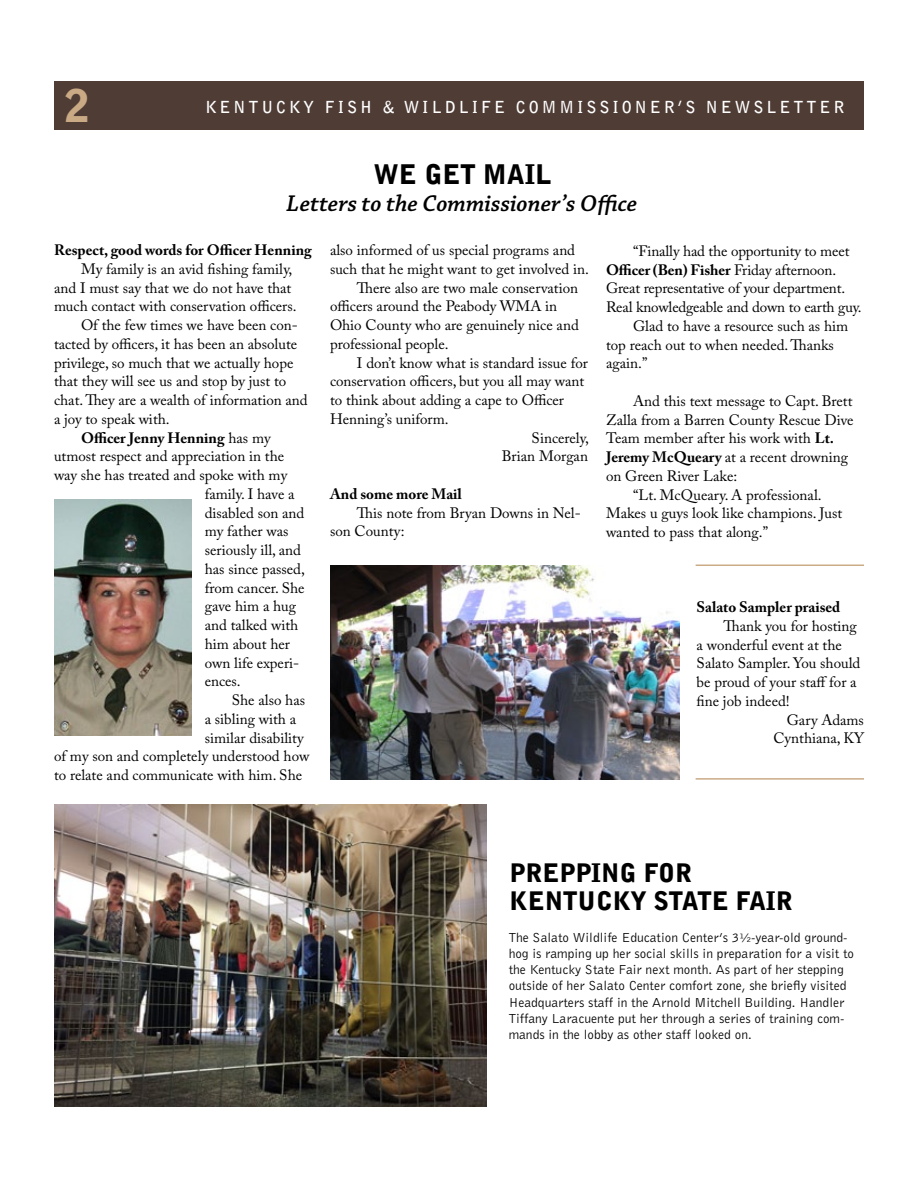
<style>
.page{position:relative;width:918px;height:1188px;background:#fff}
.page>*{position:absolute;margin:0;border:0;box-sizing:border-box;transform-origin:0 0}
.t1{font:900 45px "Bell Gothic Std";color:#caaa85}
.t2{font:900 27px "Bell Gothic BT";color:#000}
.t3{font:900 25.5px/28.5px "Bell Gothic BT";color:#000}
.t4{font:italic 600 24px "Chaparral Pro";color:#000}
.t5{font:700 16.5px "Bell Gothic Std";letter-spacing:.18em;color:#fff}
.t6{font:15px/18.8px "Adobe Caslon Pro";color:#000}
.t7{font:700 15px "Adobe Caslon Pro";color:#000}
.t8{font:13.5px/16.2px "Bell Gothic BT";color:#000}
.s1{font-weight:400}
.s2{font-weight:700}
</style>
<div class="page">
<div style="left:54px;top:81px;width:810px;height:48px;background:#4f3c35"></div>
<img style="left:330px;top:565px;width:350px;height:215px">
<img style="left:54px;top:500px;width:137px;height:236px">
<hr style="left:696px;top:565px;width:168px;height:1px;background:#cbaa86">
<hr style="left:696px;top:778px;width:168px;height:2px;background:#cbaa86">
<img style="left:54px;top:804px;width:433px;height:303px">
<h1 class="t1" style="left:65px;top:80px;width:27px">2</h1>
<p class="t5" style="left:206px;top:97px;width:640px">KENTUCKY FISH &amp; WILDLIFE COMMISSIONER’S NEWSLETTER</p>
<h2 class="t2" style="left:373px;top:157px;width:179px">WE GET MAIL</h2>
<h3 class="t4" style="left:287px;top:190px;width:352px">Letters to the Commissioner’s Office</h3>
<p class="t7" style="left:54px;top:241px;width:259px">Respect, good words for Officer Henning</p>
<p class="t6" style="left:81px;top:259px;width:213px">My family is an avid fishing family,</p>
<p class="t6" style="left:54px;top:278px;width:239px">and I must say that we do not have that</p>
<p class="t6" style="left:54px;top:297px;width:244px">much contact with conservation officers.</p>
<p class="t6" style="left:81px;top:316px;width:218px">Of the few times we have been con-</p>
<p class="t6" style="left:54px;top:334px;width:245px">tacted by officers, it has been an absolute</p>
<p class="t6" style="left:54px;top:353px;width:241px">privilege, so much that we actually hope</p>
<p class="t6" style="left:54px;top:372px;width:234px">that they will see us and stop by just to</p>
<p class="t6" style="left:54px;top:391px;width:255px">chat. They are a wealth of information and</p>
<p class="t6" style="left:54px;top:409px;width:117px">a joy to speak with.</p>
<p class="t7" style="left:81px;top:429px;width:191px">Officer Jenny Henning <span class="s1">has my</span></p>
<p class="t6" style="left:54px;top:447px;width:232px">utmost respect and appreciation in the</p>
<p class="t6" style="left:54px;top:466px;width:235px">way she has treated and spoke with my</p>
<p class="t6" style="left:205px;top:484px;width:91px">family. I have a</p>
<p class="t6" style="left:205px;top:503px;width:101px">disabled son and</p>
<p class="t6" style="left:205px;top:522px;width:85px">my father was</p>
<p class="t6" style="left:205px;top:541px;width:98px">seriously ill, and</p>
<p class="t6" style="left:205px;top:559px;width:102px">has since passed,</p>
<p class="t6" style="left:205px;top:578px;width:101px">from cancer. She</p>
<p class="t6" style="left:205px;top:597px;width:93px">gave him a hug</p>
<p class="t6" style="left:205px;top:616px;width:95px">and talked with</p>
<p class="t6" style="left:205px;top:634px;width:87px">him about her</p>
<p class="t6" style="left:205px;top:653px;width:96px">own life experi-</p>
<p class="t6" style="left:205px;top:672px;width:38px">ences.</p>
<p class="t6" style="left:232px;top:691px;width:75px">She also has</p>
<p class="t6" style="left:205px;top:709px;width:93px">a sibling with a</p>
<p class="t6" style="left:205px;top:728px;width:101px">similar disability</p>
<p class="t6" style="left:54px;top:747px;width:257px">of my son and completely understood how</p>
<p class="t6" style="left:54px;top:766px;width:250px">to relate and communicate with him. She</p>
<p class="t6" style="left:330px;top:241px;width:247px">also informed of us special programs and</p>
<p class="t6" style="left:330px;top:259px;width:260px">such that he might want to get involved in.</p>
<p class="t6" style="left:357px;top:278px;width:223px">There also are two male conservation</p>
<p class="t6" style="left:330px;top:297px;width:229px">officers around the Peabody WMA in</p>
<p class="t6" style="left:330px;top:316px;width:250px">Ohio County who are genuinely nice and</p>
<p class="t6" style="left:330px;top:334px;width:120px">professional people.</p>
<p class="t6" style="left:357px;top:353px;width:232px">I don’t know what is standard issue for</p>
<p class="t6" style="left:330px;top:372px;width:256px">conservation officers, but you all may want</p>
<p class="t6" style="left:330px;top:391px;width:236px">to think about adding a cape to Officer</p>
<p class="t6" style="left:330px;top:409px;width:120px">Henning’s uniform.</p>
<p class="t6" style="left:532px;top:428px;width:59px">Sincerely,</p>
<p class="t6" style="left:502px;top:447px;width:88px">Brian Morgan</p>
<p class="t7" style="left:330px;top:485px;width:134px">And some more Mail</p>
<p class="t6" style="left:330px;top:503px;width:252px;text-indent:27px">This note from Bryan Downs in Nel&shy;son County:</p>
<p class="t6" style="left:633px;top:241px;width:218px">“Finally had the opportunity to meet</p>
<p class="t7" style="left:606px;top:261px;width:232px">Officer (Ben) Fisher <span class="s1">Friday afternoon.</span></p>
<p class="t6" style="left:606px;top:279px;width:241px">Great representative of your department.</p>
<p class="t6" style="left:606px;top:297px;width:257px">Real knowledgeable and down to earth guy.</p>
<p class="t6" style="left:633px;top:316px;width:217px">Glad to have a resource such as him</p>
<p class="t6" style="left:606px;top:335px;width:229px">top reach out to when needed. Thanks</p>
<p class="t6" style="left:606px;top:354px;width:43px">again.”</p>
<p class="t6" style="left:633px;top:391px;width:221px">And this text message to Capt. Brett</p>
<p class="t6" style="left:606px;top:410px;width:249px">Zalla from a Barren County Rescue Dive</p>
<p class="t6" style="left:606px;top:429px;width:230px">Team member after his work with <span class="s2">Lt.</span></p>
<p class="t6" style="left:606px;top:447px;width:244px"><span class="s2">Jeremy McQueary</span> at a recent drowning</p>
<p class="t6" style="left:606px;top:466px;width:133px">on Green River Lake:</p>
<p class="t6" style="left:633px;top:485px;width:190px">“Lt. McQueary. A professional.</p>
<p class="t6" style="left:606px;top:504px;width:238px">Makes u guys look like champions. Just</p>
<p class="t6" style="left:606px;top:522px;width:164px">wanted to pass that along.”</p>
<p class="t7" style="left:697px;top:598px;width:145px">Salato Sampler praised</p>
<p class="t6" style="left:724px;top:616px;width:135px">Thank you for hosting</p>
<p class="t6" style="left:697px;top:635px;width:147px">a wonderful event at the</p>
<p class="t6" style="left:697px;top:654px;width:165px">Salato Sampler. You should</p>
<p class="t6" style="left:697px;top:673px;width:162px">be proud of your staff for a</p>
<p class="t6" style="left:697px;top:691px;width:95px">fine job indeed!</p>
<p class="t6" style="left:787px;top:710px;width:79px">Gary Adams</p>
<p class="t6" style="left:773px;top:729px;width:92px">Cynthiana, KY</p>
<h3 class="t3" style="left:510px;top:858px;width:285px">PREPPING FOR<br>KENTUCKY STATE FAIR</h3>
<p class="t8" style="left:509px;top:929px;width:347px">The Salato Wildlife Education Center’s 3½-year-old ground&shy;hog is ramping up her social skills in preparation for a visit to the Kentucky State Fair next month. As part of her stepping outside of her Salato Center comfort zone, she briefly visited Headquarters staff in the Arnold Mitchell Building. Handler Tiffany Laracuente put her through a series of training com&shy;mands in the lobby as other staff looked on.</p>
</div>
